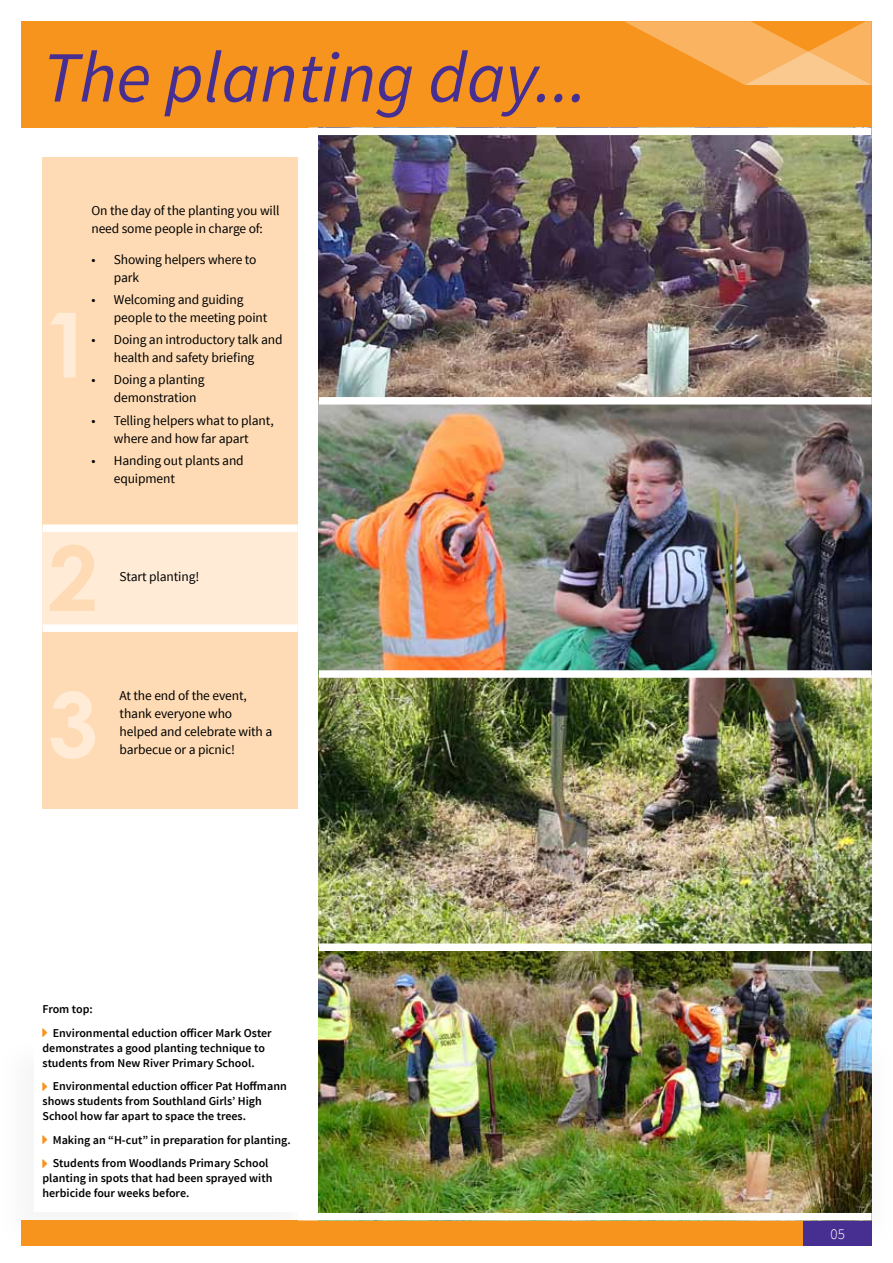
<style>
.page{position:relative;width:893px;height:1263px;background:#fff}
.page>*{position:absolute;margin:0;border:0;box-sizing:border-box;transform-origin:0 0}
.t1{font:700 90px "Century Gothic";color:#ffebd6}
.t2{font:700 90px "Century Gothic";color:#fedbb4}
.t3{font:italic 72px "Source Sans Pro";color:#472f92}
.t4{font:300 15px "Source Sans Pro";color:#fff}
.t5{font:13.5px/18px "Source Sans Pro";letter-spacing:-.01em;color:#000}
.t6{font:600 12px/15px "Source Sans Pro";color:#000}
</style>
<div class="page">
<div style="left:0;top:1040px;width:314px;height:207px;background:#f9f9f9"></div>
<div style="left:34px;top:1042px;width:278px;height:170px;background:#fff"></div>
<div style="left:21px;top:1220px;width:851px;height:26px;background:#f7941e"></div>
<div style="left:804px;top:1220px;width:68px;height:26px;background:#472f92"></div>
<div style="left:43px;top:157px;width:255px;height:373px;background:#fedbb4"></div>
<div style="left:43px;top:628px;width:255px;height:180px;background:#fedbb4"></div>
<div style="left:43px;top:530px;width:255px;height:98px;background:#ffebd6"></div>
<div style="left:21px;top:21px;width:851px;height:107px;background:#f7941e"></div>
<img style="left:319px;top:404px;width:553px;height:809px">
<img style="left:319px;top:128px;width:553px;height:269px">
<div style="left:309px;top:128px;width:562px;height:7px;background:#fff"></div>
<div style="left:319px;top:670px;width:553px;height:8px;background:#fff"></div>
<div style="left:319px;top:943px;width:553px;height:8px;background:#fff"></div>
<div style="left:298px;top:1213px;width:574px;height:7px;background:#fff"></div>
<div style="left:43px;top:624px;width:255px;height:8px;background:#fff"></div>
<div style="left:43px;top:524px;width:255px;height:8px;background:#fff"></div>
<svg style="left:624px;top:21px;width:248px;height:64px"></svg>
<h2 class="t3" style="left:43px;top:33px;width:546px">The planting day...</h2>
<h1 class="t1" style="left:43px;top:276px;width:52px">1</h1>
<p class="t5" style="left:91px;top:202px;width:190px">On the day of the planting you will need some people in charge of:</p>
<p class="t5" style="left:114px;top:250px;width:144px;text-indent:-23px">• Showing helpers where to park</p>
<p class="t5" style="left:114px;top:290px;width:155px;text-indent:-23px">• Welcoming and guiding people to the meeting point</p>
<p class="t5" style="left:91px;top:331px;width:193px;text-align:center">• Doing an introductory talk and health and safety briefing</p>
<p class="t5" style="left:114px;top:371px;width:92px;text-indent:-23px">• Doing a planting demonstration</p>
<p class="t5" style="left:91px;top:411px;width:184px;text-align:center">• Telling helpers what to plant, where and how far apart</p>
<p class="t5" style="left:114px;top:451px;width:131px;text-indent:-23px">• Handing out plants and equipment</p>
<h1 class="t2" style="left:48px;top:510px;width:52px">2</h1>
<p class="t5" style="left:120px;top:568px;width:81px">Start planting!</p>
<h1 class="t1" style="left:48px;top:656px;width:52px">3</h1>
<p class="t5" style="left:120px;top:687px;width:154px">At the end of the event, thank everyone who helped and celebrate with a barbecue or a picnic!</p>
<p class="t6" style="left:53px;top:998px;width:220px;line-height:23.5px;text-indent:-10px">From top:<br>Environmental eduction officer Mark Oster</p>
<p class="t6" style="left:43px;top:1041px;width:224px">demonstrates a good planting technique to students from New River Primary School.</p>
<p class="t6" style="left:43px;top:1079px;width:246px;text-indent:10px">Environmental eduction officer Pat Hoffmann shows students from Southland Girls’ High<br>School how far apart to space the trees.</p>
<p class="t6" style="left:53px;top:1128px;width:239px;line-height:23.5px">Making an “H-cut” in preparation for planting.<br>Students from Woodlands Primary School</p>
<p class="t6" style="left:43px;top:1171px;width:231px">planting in spots that had been sprayed with herbicide four weeks before.</p>
<p class="t4" style="left:830px;top:1225px;width:16px">05</p>
</div>
